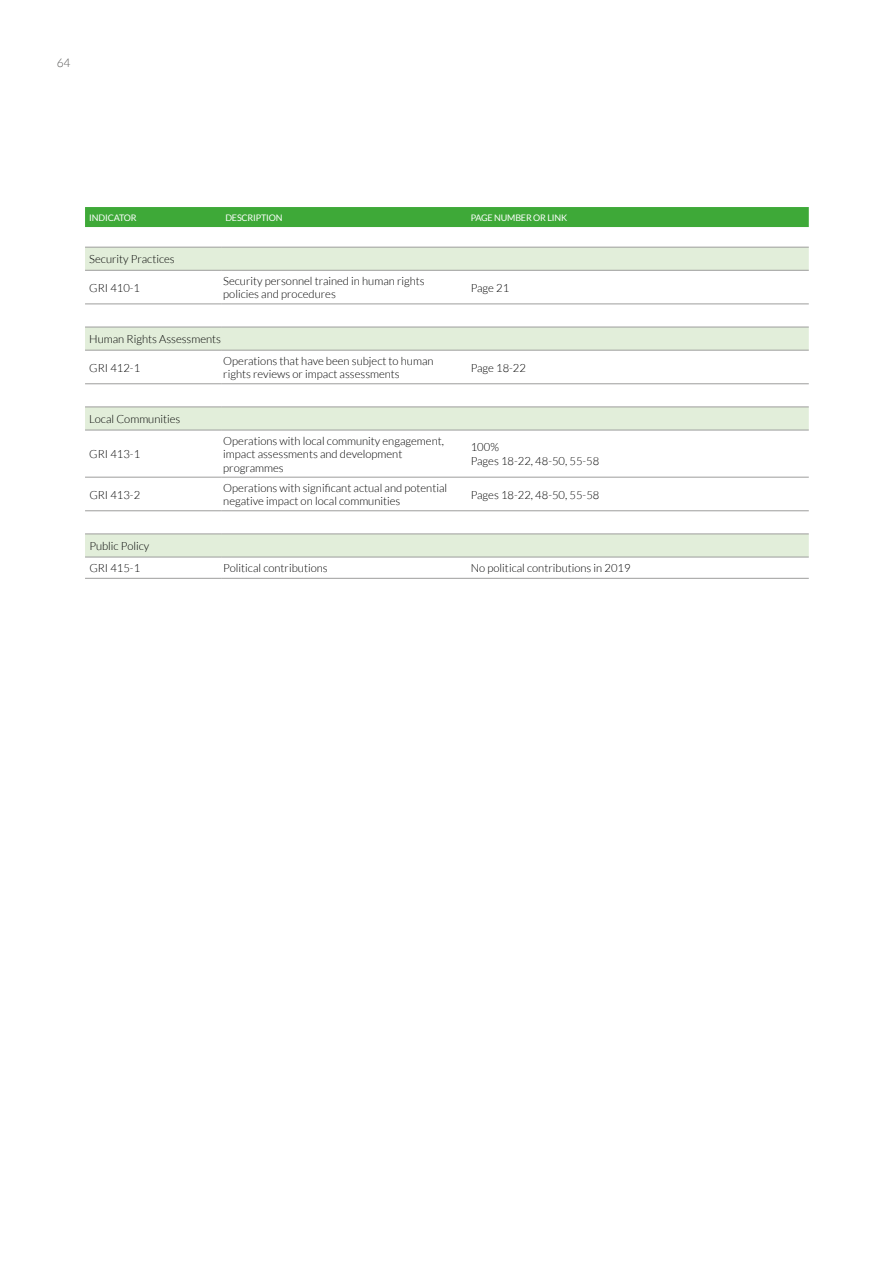
<style>
.page{position:relative;width:893px;height:1263px;background:#fff}
.page>*{position:absolute;margin:0;border:0;box-sizing:border-box;transform-origin:0 0}
.t1{font:300 12px "Lato";color:#575756}
.t2{font:300 11.25px/13.5px "Lato";color:#000}
.t3{font:9px "Lato";letter-spacing:-.02em;color:#fff}
</style>
<div class="page">
<div style="left:85px;top:207px;width:724px;height:20px;background:#3ea938"></div>
<svg style="left:85px;top:248px;width:724px;height:309px"></svg>
<hr style="left:85px;top:430px;width:136px;height:1px;background:#9d9d9c">
<hr style="left:85px;top:557px;width:136px;height:1px;background:#9d9d9c">
<hr style="left:221px;top:430px;width:237px;height:1px;background:#9d9d9c">
<hr style="left:221px;top:557px;width:237px;height:1px;background:#9d9d9c">
<hr style="left:458px;top:430px;width:351px;height:1px;background:#9d9d9c">
<hr style="left:458px;top:557px;width:351px;height:1px;background:#9d9d9c">
<hr style="left:85px;top:270px;width:136px;height:1px;background:#9d9d9c">
<hr style="left:221px;top:270px;width:237px;height:1px;background:#9d9d9c">
<hr style="left:458px;top:270px;width:351px;height:1px;background:#9d9d9c">
<hr style="left:85px;top:247px;width:136px;height:1px;background:#9d9d9c">
<hr style="left:85px;top:304px;width:136px;height:1px;background:#9d9d9c">
<hr style="left:85px;top:383px;width:136px;height:1px;background:#9d9d9c">
<hr style="left:221px;top:247px;width:237px;height:1px;background:#9d9d9c">
<hr style="left:221px;top:304px;width:237px;height:1px;background:#9d9d9c">
<hr style="left:221px;top:383px;width:237px;height:1px;background:#9d9d9c">
<hr style="left:458px;top:247px;width:351px;height:1px;background:#9d9d9c">
<hr style="left:458px;top:304px;width:351px;height:1px;background:#9d9d9c">
<hr style="left:458px;top:383px;width:351px;height:1px;background:#9d9d9c">
<hr style="left:458px;top:327px;width:351px;height:1px;background:#9d9d9c">
<hr style="left:458px;top:350px;width:351px;height:1px;background:#9d9d9c">
<hr style="left:85px;top:407px;width:136px;height:1px;background:#9d9d9c">
<hr style="left:221px;top:407px;width:237px;height:1px;background:#9d9d9c">
<hr style="left:458px;top:407px;width:351px;height:1px;background:#9d9d9c">
<hr style="left:85px;top:477px;width:136px;height:1px;background:#9d9d9c">
<hr style="left:221px;top:477px;width:237px;height:1px;background:#9d9d9c">
<hr style="left:458px;top:477px;width:351px;height:1px;background:#9d9d9c">
<hr style="left:85px;top:510px;width:136px;height:1px;background:#9d9d9c">
<hr style="left:221px;top:510px;width:237px;height:1px;background:#9d9d9c">
<hr style="left:458px;top:510px;width:351px;height:1px;background:#9d9d9c">
<hr style="left:85px;top:534px;width:136px;height:1px;background:#9d9d9c">
<hr style="left:221px;top:534px;width:237px;height:1px;background:#9d9d9c">
<hr style="left:458px;top:534px;width:351px;height:1px;background:#9d9d9c">
<hr style="left:85px;top:578px;width:136px;height:1px;background:#9d9d9c">
<hr style="left:221px;top:578px;width:237px;height:1px;background:#9d9d9c">
<hr style="left:458px;top:578px;width:351px;height:1px;background:#9d9d9c">
<hr style="left:85px;top:327px;width:136px;height:1px;background:#9d9d9c">
<hr style="left:221px;top:327px;width:237px;height:1px;background:#9d9d9c">
<hr style="left:85px;top:350px;width:136px;height:1px;background:#9d9d9c">
<hr style="left:221px;top:350px;width:237px;height:1px;background:#9d9d9c">
<p class="t1" style="left:57px;top:56px;width:15px">64</p>
<p class="t3" style="left:89px;top:212px;width:49px">INDICATOR</p>
<p class="t3" style="left:225px;top:212px;width:59px">DESCRIPTION</p>
<p class="t3" style="left:471px;top:212px;width:98px">PAGE NUMBER OR LINK</p>
<p class="t2" style="left:89px;top:252px;width:87px">Security Practices</p>
<p class="t2" style="left:89px;top:281px;width:52px">GRI 410-1</p>
<p class="t2" style="left:223px;top:274px;width:203px">Security personnel trained in human rights policies and procedures</p>
<p class="t2" style="left:471px;top:281px;width:40px">Page 21</p>
<p class="t2" style="left:89px;top:332px;width:133px">Human Rights Assessments</p>
<p class="t2" style="left:89px;top:361px;width:52px">GRI 412-1</p>
<p class="t2" style="left:223px;top:354px;width:212px">Operations that have been subject to human rights reviews or impact assessments</p>
<p class="t2" style="left:471px;top:361px;width:57px">Page 18-22</p>
<p class="t2" style="left:89px;top:412px;width:93px">Local Communities</p>
<p class="t2" style="left:89px;top:447px;width:52px">GRI 413-1</p>
<p class="t2" style="left:223px;top:434px;width:222px">Operations with local community engagement, impact assessments and development programmes</p>
<p class="t2" style="left:471px;top:441px;width:130px">100%<br>Pages 18-22, 48-50, 55-58</p>
<p class="t2" style="left:89px;top:488px;width:52px">GRI 413-2</p>
<p class="t2" style="left:223px;top:481px;width:225px">Operations with significant actual and potential negative impact on local communities</p>
<p class="t2" style="left:471px;top:488px;width:130px">Pages 18-22, 48-50, 55-58</p>
<p class="t2" style="left:89px;top:535px;width:62px;line-height:22.2px">Public Policy<br>GRI 415-1</p>
<p class="t2" style="left:223px;top:561px;width:106px">Political contributions</p>
<p class="t2" style="left:471px;top:561px;width:161px">No political contributions in 2019</p>
</div>
